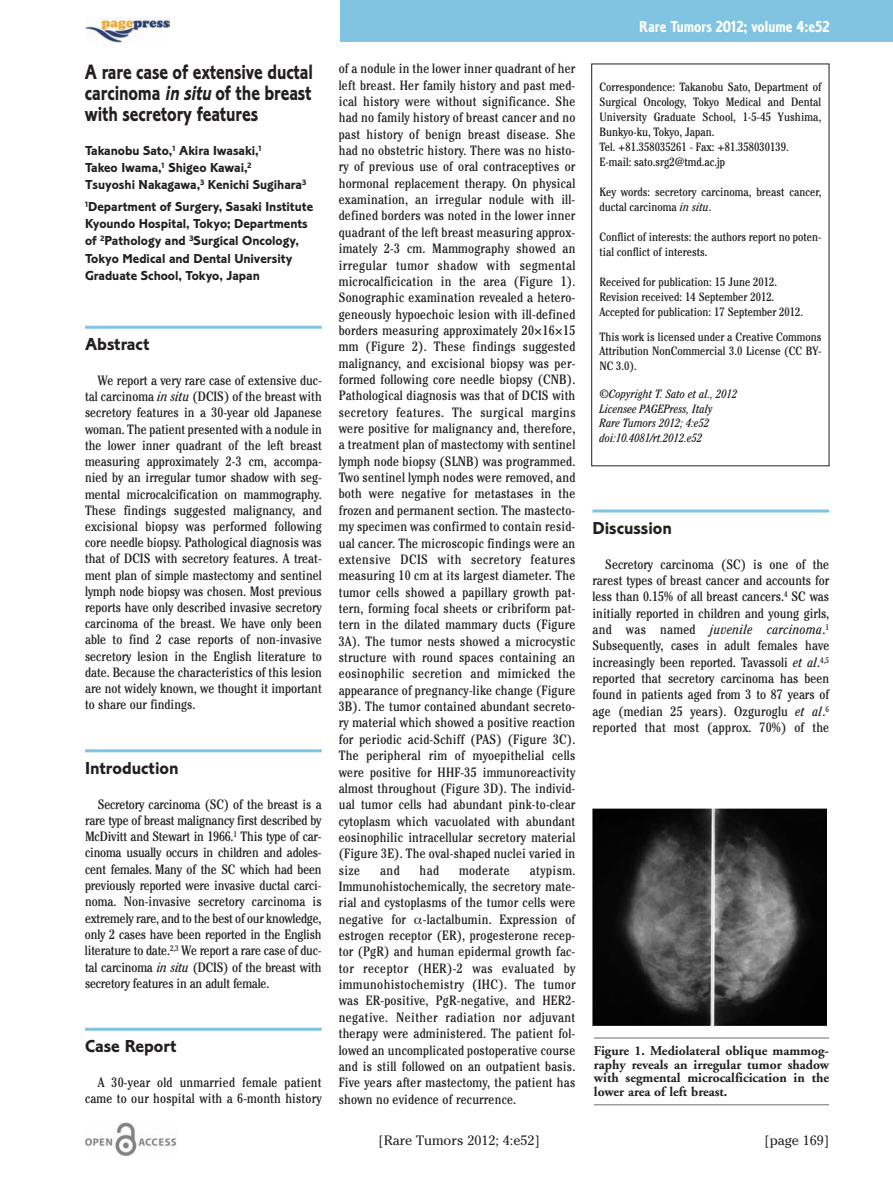
<style>
.page{position:relative;width:893px;height:1191px;background:#fff}
.page>*{position:absolute;margin:0;border:0;box-sizing:border-box;transform-origin:0 0}
.t1{font:21.6px/21px "Corinthian Bold Plain";letter-spacing:-.005em;color:#231f20;text-align:justify;scale:.83 1}
.t2{font:18px "Corinthian Bold Plain";color:#231f20}
.t3{font:16.5px "Corinthian Bold Condensed Plain";color:#fff}
.t4{font:condensed 13.5px/16.4px "Cheltenham";letter-spacing:.015em;color:#231f20;text-align:justify}
.t5{font:13.5px/17.2px "Corinthian Bold Plain";color:#231f20}
.t6{font:700 13.5px/13.5px "Adobe Garamond";color:#231f20;text-align:justify}
.t7{font:13.5px "Cheltenham";color:#231f20}
.t8{font:condensed 12px/15px "Cheltenham";color:#231f20}
.t9{font:italic condensed 12px/14.4px "Cheltenham";color:#231f20}
.s1{font-style:italic}
</style>
<div class="page">
<hr style="left:85px;top:326px;width:237px;height:3px;background:#81c4e2">
<hr style="left:85px;top:749px;width:237px;height:3px;background:#81c4e2">
<hr style="left:85px;top:1027px;width:237px;height:3px;background:#81c4e2">
<hr style="left:592px;top:509px;width:237px;height:3px;background:#81c4e2">
<div style="left:340px;top:0;width:553px;height:42px;background:#81c4e2"></div>
<img style="left:85px;top:1123px;width:92px;height:33px">
<div style="left:591px;top:64px;width:238px;height:402px;border:1px solid #231f20"></div>
<img style="left:85px;top:17px;width:84px;height:26px">
<img style="left:592px;top:809px;width:234px;height:216px">
<hr style="left:594px;top:1037px;width:235px;height:1px;background:#6c6d70">
<hr style="left:594px;top:1104px;width:235px;height:1px;background:#6c6d70">
<h1 class="t1" style="left:85px;top:63px;width:276px">A rare case of extensive ductal carcinoma <span class="s1">in situ</span>of the breast with secretory features</h1>
<p class="t5" style="left:85px;top:143px;width:223px">Takanobu Sato,<sup>1</sup> Akira Iwasaki,<sup>1<br></sup>Takeo Iwama,<sup>1</sup> Shigeo Kawai,<sup>2<br></sup>Tsuyoshi Nakagawa,<sup>3</sup> Kenichi Sugihara<sup>3</sup></p>
<p class="t5" style="left:85px;top:199px;width:230px"><sup>1</sup>Department of Surgery, Sasaki Institute Kyoundo Hospital, Tokyo; Departments of <sup>2</sup>Pathology and <sup>3</sup>Surgical Oncology, Tokyo Medical and Dental University Graduate School, Tokyo, Japan</p>
<h2 class="t2" style="left:85px;top:338px;width:66px">Abstract</h2>
<p class="t4" style="left:85px;top:373px;width:238px;text-indent:13px">We report a very rare case of extensive duc&shy;tal carcinoma <span class="s1">in situ</span> (DCIS) of the breast with secretory features in a 30-year old Japanese woman. The patient presented with a nodule in the lower inner quadrant of the left breast measuring approximately 2-3 cm, accompa&shy;nied by an irregular tumor shadow with seg&shy;mental microcalcification on mammography.<br>These findings suggested malignancy, and excisional biopsy was performed following core needle biopsy. Pathological diagnosis was that of DCIS with secretory features. A treat&shy;ment plan of simple mastectomy and sentinel lymph node biopsy was chosen. Most previous reports have only described invasive secretory carcinoma of the breast. We have only been able to find 2 case reports of non-invasive secretory lesion in the English literature to date. Because the characteristics of this lesion are not widely known, we thought it important to share our findings.</p>
<h2 class="t2" style="left:85px;top:761px;width:95px">Introduction</h2>
<p class="t4" style="left:85px;top:797px;width:238px;text-indent:13px">Secretory carcinoma (SC) of the breast is a rare type of breast malignancy first described by McDivitt and Stewart in 1966.<sup>1</sup> This type of car&shy;cinoma usually occurs in children and adoles&shy;cent females. Many of the SC which had been previously reported were invasive ductal carci&shy;noma. Non-invasive secretory carcinoma is extremely rare, and to the best of our knowledge, only 2 cases have been reported in the English literature to date.<sup>2,3</sup> We report a rare case of duc&shy;tal carcinoma <span class="s1">in situ</span> (DCIS) of the breast with secretory features in an adult female.</p>
<h2 class="t2" style="left:85px;top:1040px;width:93px">Case Report</h2>
<p class="t4" style="left:85px;top:1075px;width:238px;text-align:right">A 30-year old unmarried female patient came to our hospital with a 6-month history</p>
<p class="t4" style="left:339px;top:62px;width:238px">of a nodule in the lower inner quadrant of her left breast. Her family history and past med&shy;ical history were without significance. She had no family history of breast cancer and no past history of benign breast disease. She had no obstetric history. There was no histo&shy;ry of previous use of oral contraceptives or hormonal replacement therapy. On physical examination, an irregular nodule with ill&shy;defined borders was noted in the lower inner quadrant of the left breast measuring approx&shy;imately 2-3 cm. Mammography showed an irregular tumor shadow with segmental microcalficication in the area (Figure 1).<br>Sonographic examination revealed a hetero&shy;geneously hypoechoic lesion with ill-defined borders measuring approximately 20×16×15 mm (Figure 2). These findings suggested malignancy, and excisional biopsy was per&shy;formed following core needle biopsy (CNB).<br>Pathological diagnosis was that of DCIS with secretory features. The surgical margins were positive for malignancy and, therefore, a treatment plan of mastectomy with sentinel lymph node biopsy (SLNB) was programmed.<br>Two sentinel lymph nodes were removed, and both were negative for metastases in the frozen and permanent section. The mastecto&shy;my specimen was confirmed to contain resid&shy;ual cancer. The microscopic findings were an extensive DCIS with secretory features measuring 10 cm at its largest diameter. The tumor cells showed a papillary growth pat&shy;tern, forming focal sheets or cribriform pat&shy;tern in the dilated mammary ducts (Figure 3A). The tumor nests showed a microcystic structure with round spaces containing an eosinophilic secretion and mimicked the appearance of pregnancy-like change (Figure 3B). The tumor contained abundant secreto&shy;ry material which showed a positive reaction for periodic acid-Schiff (PAS) (Figure 3C).<br>The peripheral rim of myoepithelial cells were positive for HHF-35 immunoreactivity almost throughout (Figure 3D). The individ&shy;ual tumor cells had abundant pink-to-clear cytoplasm which vacuolated with abundant eosinophilic intracellular secretory material (Figure 3E). The oval-shaped nuclei varied in size</p>
<p class="t4" style="left:339px;top:863px;width:238px;text-indent:191px">atypism.<br>Immunohistochemically, the secretory mate&shy;rial and cystoplasms of the tumor cells were negative for -lactalbumin. Expression of estrogen receptor (ER), progesterone recep&shy;tor (PgR) and human epidermal growth fac&shy;tor receptor (HER)-2 was evaluated by immunohistochemistry (IHC). The tumor was ER-positive, PgR-negative, and HER2- negative. Neither radiation nor adjuvant therapy were administered. The patient fol&shy;lowed an uncomplicated postoperative course and is still followed on an outpatient basis.<br>Five years after mastectomy, the patient has shown no evidence of recurrence.</p>
<p class="t4" style="left:380px;top:863px;width:21px">and</p>
<p class="t4" style="left:420px;top:863px;width:21px">had</p>
<p class="t4" style="left:459px;top:863px;width:52px">moderate</p>
<p class="t3" style="left:639px;top:21px;width:192px">Rare Tumors 2012; volume 4:e52</p>
<p class="t8" style="left:599px;top:80px;width:224px">Correspondence: Takanobu Sato, Department of Surgical Oncology, Tokyo Medical and Dental University Graduate School, 1-5-45 Yushima, Bunkyo-ku, Tokyo, Japan.<br>Tel. +81.358035261 - Fax: +81.358030139.<br>E-mail: sato.srg2@tmd.ac.jp</p>
<p class="t8" style="left:599px;top:185px;width:224px">Key words: secretory carcinoma, breast cancer, ductal carcinoma <span class="s1">in situ</span>.</p>
<p class="t8" style="left:599px;top:230px;width:224px">Conflict of interests: the authors report no poten&shy;tial conflict of interests.</p>
<p class="t8" style="left:599px;top:275px;width:205px">Received for publication: 15 June 2012.<br>Revision received: 14 September 2012.<br>Accepted for publication: 17 September 2012.</p>
<p class="t8" style="left:599px;top:330px;width:224px;line-height:14.4px;text-align:justify">This work is licensed under a Creative Commons Attribution NonCommercial 3.0 License (CC BY-NC 3.0).</p>
<p class="t9" style="left:599px;top:388px;width:139px">©Copyright T. Sato et al., 2012<br>Licensee PAGEPress, Italy<br>Rare Tumors 2012; 4:e52 doi:10.4081/rt.2012.e52</p>
<h2 class="t2" style="left:592px;top:522px;width:81px">Discussion</h2>
<p class="t4" style="left:592px;top:557px;width:238px;text-indent:13px">Secretory carcinoma (SC) is one of the rarest types of breast cancer and accounts for less than 0.15% of all breast cancers.<sup>4</sup> SC was initially reported in children and young girls, and was named <span class="s1">juvenile carcinoma</span>.<sup>1<br></sup>Subsequently, cases in adult females have increasingly been reported. Tavassoli <span class="s1">et al</span>.<sup>4,5 </sup>reported that secretory carcinoma has been found in patients aged from 3 to 87 years of age (median 25 years). Ozguroglu <span class="s1">et al</span>.<sup>6 </sup>reported that most (approx. 70%) of the</p>
<p class="t6" style="left:594px;top:1045px;width:237px">Figure 1. Mediolateral oblique mammog&shy;raphy reveals an irregular tumor shadow with segmental microcalficication in the lower area of left breast.</p>
<p class="t7" style="left:379px;top:1132px;width:163px">[Rare Tumors 2012; 4:e52]</p>
<p class="t7" style="left:764px;top:1132px;width:66px">[page 169]</p>
</div>
